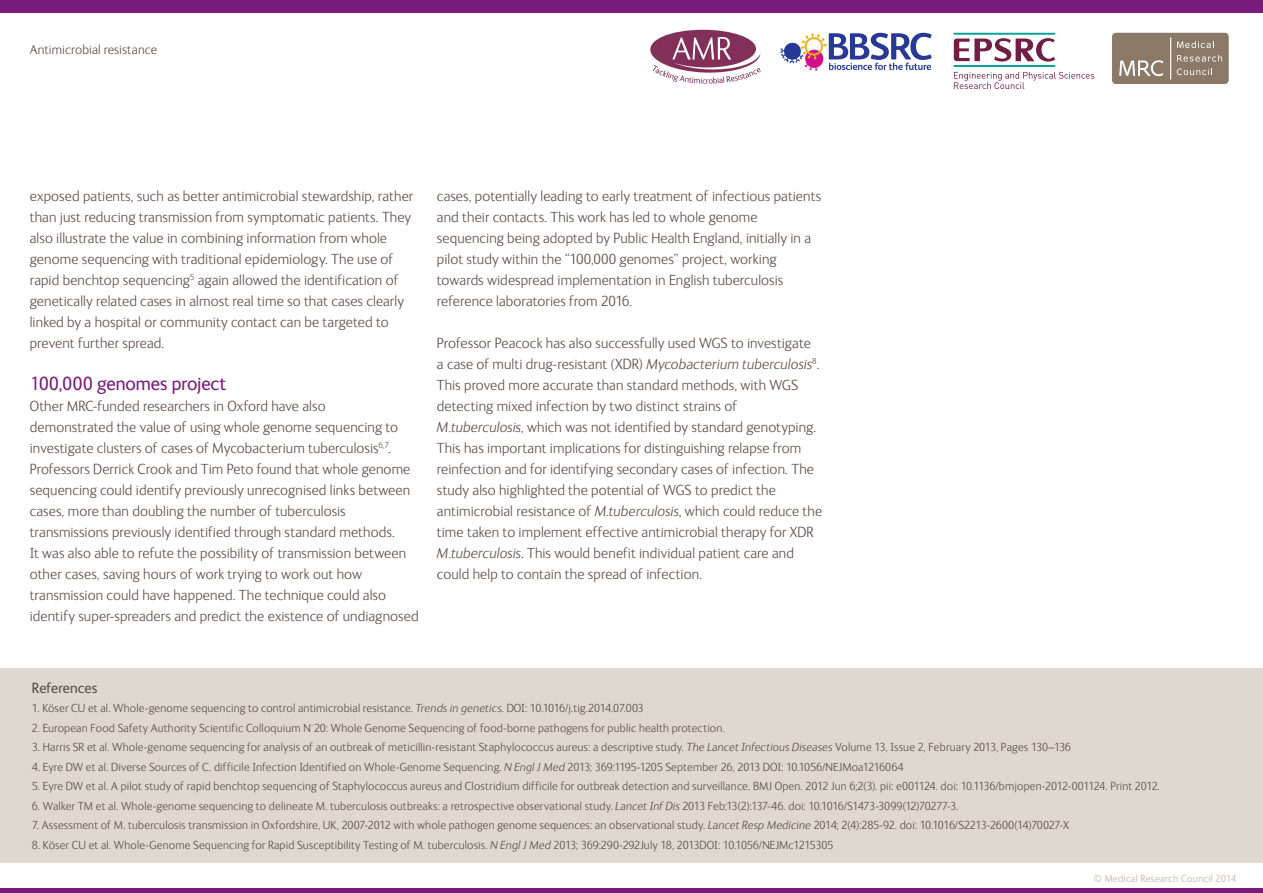
<style>
.page{position:relative;width:1263px;height:893px;background:#fff}
.page>*{position:absolute;margin:0;border:0;box-sizing:border-box;transform-origin:0 0}
.t1{font:19.5px "FS Ingrid";letter-spacing:-.005em;color:#781d7d}
.t2{font:300 15px/21px "FS Ingrid";letter-spacing:.005em;color:#5d4f4b}
.t3{font:15px "FS Ingrid";color:#5d4f4b}
.t4{font:300 13.5px "FS Ingrid";letter-spacing:.005em;color:#5d4f4b}
.t5{font:300 12px "FS Ingrid";letter-spacing:.015em;color:#5d4f4b}
.t6{font:10.5px "FS Ingrid";letter-spacing:.015em;color:#cdc4b8}
.s1{font-style:italic}
</style>
<div class="page">
<div style="left:1112px;top:33px;width:117px;height:51px;background:#8a7966;border-radius:4px"></div>
<svg style="left:1119px;top:60px;width:44px;height:16px"></svg>
<svg style="left:1170px;top:37px;width:1px;height:42px"></svg>
<svg style="left:1177px;top:68px;width:35px;height:7px"></svg>
<svg style="left:1177px;top:55px;width:45px;height:7px"></svg>
<svg style="left:1177px;top:41px;width:37px;height:7px"></svg>
<hr style="left:953px;top:65px;width:102px;height:2px;background:#00a19c">
<hr style="left:953px;top:33px;width:102px;height:2px;background:#00a19c">
<svg style="left:954px;top:38px;width:101px;height:24px"></svg>
<svg style="left:954px;top:72px;width:140px;height:17px"></svg>
<svg style="left:780px;top:33px;width:152px;height:38px"></svg>
<svg style="left:650px;top:30px;width:111px;height:54px"></svg>
<div style="left:0;top:669px;width:1263px;height:194px;background:#ded8d0"></div>
<div style="left:0;top:0;width:1263px;height:12px;background:#781d7d"></div>
<div style="left:0;top:888px;width:1263px;height:5px;background:#781d7d"></div>
<p class="t4" style="left:30px;top:43px;width:129px">Antimicrobial resistance</p>
<p class="t2" style="left:30px;top:186px;width:385px">exposed patients, such as better antimicrobial stewardship, rather than just reducing transmission from symptomatic patients. They also illustrate the value in combining information from whole genome sequencing with traditional epidemiology. The use of rapid benchtop sequencing<sup>5</sup> again allowed the identification of genetically related cases in almost real time so that cases clearly linked by a hospital or community contact can be targeted to prevent further spread.</p>
<h1 class="t1" style="left:30px;top:373px;width:198px">100,000 genomes project</h1>
<p class="t2" style="left:30px;top:396px;width:390px">Other MRC-funded researchers in Oxford have also<br>demonstrated the value of using whole genome sequencing to investigate clusters of cases of Mycobacterium tuberculosis<sup>6,7</sup>.<br>Professors Derrick Crook and Tim Peto found that whole genome sequencing could identify previously unrecognised links between cases, more than doubling the number of tuberculosis transmissions previously identified through standard methods.<br>It was also able to refute the possibility of transmission between other cases, saving hours of work trying to work out how transmission could have happened. The technique could also identify super-spreaders and predict the existence of undiagnosed</p>
<p class="t2" style="left:437px;top:186px;width:386px">cases, potentially leading to early treatment of infectious patients and their contacts. This work has led to whole genome sequencing being adopted by Public Health England, initially in a pilot study within the “100,000 genomes” project, working towards widespread implementation in English tuberculosis reference laboratories from 2016.</p>
<p class="t2" style="left:437px;top:333px;width:387px">Professor Peacock has also successfully used WGS to investigate<br>a case of multi drug-resistant (XDR) <span class="s1">Mycobacterium tuberculosis</span><sup>8</sup>.<br>This proved more accurate than standard methods, with WGS detecting mixed infection by two distinct strains of <span class="s1">M.tuberculosis</span>, which was not identified by standard genotyping.<br>This has important implications for distinguishing relapse from reinfection and for identifying secondary cases of infection. The study also highlighted the potential of WGS to predict the antimicrobial resistance of <span class="s1">M.tuberculosis</span>, which could reduce the time taken to implement effective antimicrobial therapy for XDR <span class="s1">M.tuberculosis</span>. This would benefit individual patient care and could help to contain the spread of infection.</p>
<p class="t3" style="left:32px;top:680px;width:67px">References</p>
<p class="t5" style="left:32px;top:702px;width:613px">1. Köser CU et al. Whole-genome sequencing to control antimicrobial resistance. <span class="s1">Trends in genetics</span>. DOI: 10.1016/j.tig.2014.07.003</p>
<p class="t5" style="left:32px;top:722px;width:694px">2. European Food Safety Authority Scientific Colloquium N°20: Whole Genome Sequencing of food-borne pathogens for public health protection.</p>
<p class="t5" style="left:32px;top:741px;width:1040px">3. Harris SR et al. Whole-genome sequencing for analysis of an outbreak of meticillin-resistant Staphylococcus aureus: a descriptive study. <span class="s1">The Lancet Infectious Diseases</span> Volume 13, Issue 2, February 2013, Pages 130–136</p>
<p class="t5" style="left:32px;top:761px;width:873px">4. Eyre DW et al. Diverse Sources of C. difficile Infection Identified on Whole-Genome Sequencing. <span class="s1">N Engl J Med</span> 2013; 369:1195-1205 September 26, 2013 DOI: 10.1056/NEJMoa1216064</p>
<p class="t5" style="left:32px;top:780px;width:1129px">5. Eyre DW et al. A pilot study of rapid benchtop sequencing of Staphylococcus aureus and Clostridium difficile for outbreak detection and surveillance. BMJ Open. 2012 Jun 6;2(3). pii: e001124. doi: 10.1136/bmjopen-2012-001124. Print 2012.</p>
<p class="t5" style="left:32px;top:800px;width:928px">6. Walker TM et al. Whole-genome sequencing to delineate M. tuberculosis outbreaks: a retrospective observational study. <span class="s1">Lancet Inf Dis</span> 2013 Feb;13(2):137-46. doi: 10.1016/S1473-3099(12)70277-3.</p>
<p class="t5" style="left:32px;top:819px;width:1039px">7. Assessment of M. tuberculosis transmission in Oxfordshire, UK, 2007-2012 with whole pathogen genome sequences: an observational study. <span class="s1">Lancet Resp Medicine</span> 2014; 2(4):285-92. doi: 10.1016/S2213-2600(14)70027-X</p>
<p class="t5" style="left:32px;top:839px;width:803px">8. Köser CU et al. Whole-Genome Sequencing for Rapid Susceptibility Testing of M. tuberculosis. <span class="s1">N Engl J Med</span> 2013; 369:290-292July 18, 2013DOI: 10.1056/NEJMc1215305</p>
<p class="t6" style="left:1094px;top:872px;width:144px">© Medical Research Council 2014</p>
</div>
